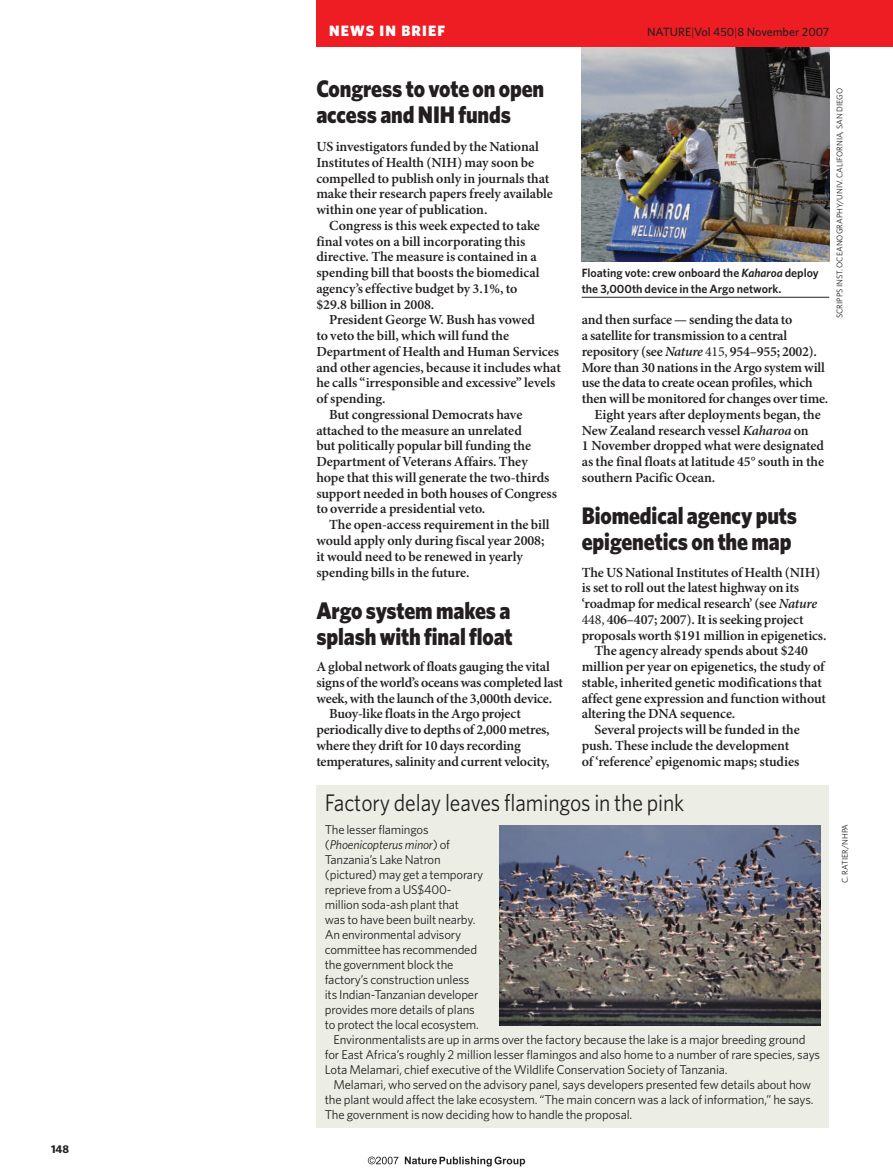
<style>
.page{position:relative;width:893px;height:1174px;background:#fff}
.page>*{position:absolute;margin:0;border:0;box-sizing:border-box;transform-origin:0 0}
.t1{font:900 24px/26.2px "Whitney";letter-spacing:-.005em;color:#231f20;scale:.9 1}
.t2{font:24px "Whitney";letter-spacing:-.005em;color:#231f20;scale:.9 1}
.t3{font:900 15px "Whitney";letter-spacing:.075em;color:#fff}
.t4{font:600 13.95px/15.8px "Minion Pro";letter-spacing:-.01em;color:#231f20}
.t5{font:600 13.8px/15.8px "Minion Pro";letter-spacing:-.005em;color:#231f20}
.t6{font:12.75px "Whitney";letter-spacing:-.015em;color:#231f20}
.t7{font:italic 12.75px "Whitney";letter-spacing:-.015em;color:#231f20}
.t8{font:600 12px/15.8px "Whitney";color:#231f20}
.t9{font:500 12px "Whitney";color:#231f20}
.t10{font:700 11.25px "Whitney";color:#231f20}
.t11{font:8.25px "Whitney";color:#231f20}
.s1{font-weight:300}
.s2{font-size:13.8px}
.s3{font-style:italic}
.s4{font-weight:400}
.s5{font-style:normal}
</style>
<div class="page">
<div style="left:316px;top:785px;width:513px;height:343px;background:#eceee6"></div>
<img style="left:499px;top:825px;width:322px;height:201px">
<img style="left:582px;top:47px;width:247px;height:214px">
<hr style="left:582px;top:297px;width:247px;height:1px;background:#231f20">
<div style="left:316px;top:0;width:577px;height:47px;background:#ee1d23"></div>
<svg style="left:405px;top:1156px;width:120px;height:10px"></svg>
<svg style="left:368px;top:1156px;width:30px;height:8px"></svg>
<p class="t10" style="left:51px;top:1144px;width:20px">148</p>
<p class="t3" style="left:329px;top:25px;width:118px">NEWS IN BRIEF</p>
<p class="t9" style="left:647px;top:27px;width:184px">NATURE<span class="s1">|</span>Vol 450<span class="s1">|</span>8 November 2007</p>
<h1 class="t1" style="left:316px;top:77px;width:255px">Congress to vote on open access and NIH funds</h1>
<p class="t4" style="left:316px;top:140px;width:238px">US investigators funded by the National Institutes of Health (NIH) may soon be compelled to publish only in journals that make their research papers freely available within one year of publication.</p>
<p class="t4" style="left:316px;top:219px;width:225px;text-indent:13px">Congress is this week expected to take final votes on a bill incorporating this directive. The measure <span class="s2">is contained in a</span></p>
<p class="t5" style="left:316px;top:266px;width:225px">spending bill that boosts the biomedical agency’s effective budget by 3.1%, to $29.8 billion in 2008.</p>
<p class="t5" style="left:316px;top:313px;width:246px;text-indent:13px">President George W. Bush has vowed<br>to veto the bill, which will fund the Department of Health and Human Services and other agencies, because it includes what he calls “irresponsible and excessive” levels of spending.</p>
<p class="t4" style="left:316px;top:408px;width:242px;text-indent:13px">But congressional Democrats have attached to the measure an unrelated<br>but politically popular bill funding the Department of Veterans Affairs. They hope that this will generate the two-thirds support needed in both houses of Congress to override a presidential veto.</p>
<p class="t4" style="left:316px;top:518px;width:235px;text-indent:13px">The open-access requirement in the bill would apply only during fiscal year 2008; it would need to be renewed in yearly spending bills in the future.</p>
<h1 class="t1" style="left:316px;top:599px;width:220px">Argo system makes a splash with final float</h1>
<p class="t4" style="left:316px;top:660px;width:235px">A global network of floats gauging the vital</p>
<p class="t4" style="left:316px;top:675px;width:248px">signs of the world’s oceans was completed last</p>
<p class="t4" style="left:316px;top:691px;width:237px">week, with the launch of the 3,000th device.</p>
<p class="t4" style="left:329px;top:707px;width:193px">Buoy-like floats in the Argo project</p>
<p class="t4" style="left:316px;top:723px;width:235px">periodically dive to depths of 2,000 metres,</p>
<p class="t4" style="left:316px;top:738px;width:206px">where they drift for 10 days recording</p>
<p class="t4" style="left:316px;top:754px;width:235px">temperatures, salinity and current velocity,</p>
<p class="t8" style="left:582px;top:266px;width:239px">Floating vote: crew onboard the <span class="s3">Kaharoa</span> deploy the 3,000th device in the Argo network.</p>
<p class="t4" style="left:582px;top:313px;width:212px">and then surface — sending the data to</p>
<p class="t4" style="left:582px;top:329px;width:207px">a satellite for transmission to a central</p>
<p class="t4" style="left:582px;top:345px;width:237px">repository (see <span class="s3">Nature</span> <span class="s4">415,</span> 954–955; 2002).</p>
<p class="t4" style="left:582px;top:360px;width:245px">More than 30 nations in the Argo system will</p>
<p class="t4" style="left:582px;top:376px;width:232px">use the data to create ocean profiles, which</p>
<p class="t4" style="left:582px;top:392px;width:248px">then will be monitored for changes over time.</p>
<p class="t4" style="left:594px;top:408px;width:228px">Eight years after deployments began, the</p>
<p class="t4" style="left:582px;top:423px;width:228px">New Zealand research vessel <span class="s3">Kaharoa</span> on</p>
<p class="t4" style="left:582px;top:439px;width:244px">1 November dropped what were designated</p>
<p class="t4" style="left:582px;top:455px;width:244px">as the final floats at latitude 45<span class="s4">°</span> south in the</p>
<p class="t4" style="left:582px;top:471px;width:135px">southern Pacific Ocean.</p>
<h1 class="t1" style="left:582px;top:504px;width:241px">Biomedical agency puts epigenetics on the map</h1>
<p class="t4" style="left:582px;top:565px;width:240px">The US National Institutes of Health (NIH)</p>
<p class="t4" style="left:582px;top:581px;width:219px">is set to roll out the latest highway on its</p>
<p class="t4" style="left:582px;top:597px;width:237px">‘roadmap for medical research’ (see <span class="s3">Nature</span></p>
<p class="t4" style="left:582px;top:612px;width:223px"><span class="s4">448,</span> 406–407; 2007). It is seeking project</p>
<p class="t4" style="left:582px;top:628px;width:246px">proposals worth $191 million in epigenetics.</p>
<p class="t4" style="left:594px;top:644px;width:215px">The agency already spends about $240</p>
<p class="t4" style="left:582px;top:660px;width:244px">million per year on epigenetics, the study of</p>
<p class="t4" style="left:582px;top:675px;width:242px">stable, inherited genetic modifications that</p>
<p class="t4" style="left:582px;top:691px;width:246px">affect gene expression and function without</p>
<p class="t4" style="left:582px;top:707px;width:155px">altering the DNA sequence.</p>
<p class="t4" style="left:594px;top:723px;width:207px">Several projects will be funded in the</p>
<p class="t4" style="left:582px;top:738px;width:209px">push. These include the development</p>
<p class="t4" style="left:582px;top:754px;width:219px">of ‘reference’ epigenomic maps; studies</p>
<h1 class="t2" style="left:325px;top:793px;width:401px">Factory delay leaves flamingos in the pink</h1>
<p class="t6" style="left:325px;top:825px;width:105px">The lesser flamingos</p>
<p class="t7" style="left:325px;top:840px;width:127px"><span class="s5">(</span>Phoenicopterus minor<span class="s5">) of</span></p>
<p class="t6" style="left:325px;top:855px;width:117px">Tanzania’s Lake Natron</p>
<p class="t6" style="left:325px;top:870px;width:160px">(pictured) may get a temporary</p>
<p class="t6" style="left:325px;top:885px;width:128px">reprieve from a US$400-</p>
<p class="t6" style="left:325px;top:900px;width:136px">million soda-ash plant that</p>
<p class="t6" style="left:325px;top:915px;width:152px">was to have been built nearby.</p>
<p class="t6" style="left:325px;top:930px;width:138px">An environmental advisory</p>
<p class="t6" style="left:325px;top:945px;width:154px">committee has recommended</p>
<p class="t6" style="left:325px;top:960px;width:130px">the government block the</p>
<p class="t6" style="left:325px;top:975px;width:146px">factory’s construction unless</p>
<p class="t6" style="left:325px;top:990px;width:155px">its Indian-Tanzanian developer</p>
<p class="t6" style="left:325px;top:1005px;width:151px">provides more details of plans</p>
<p class="t6" style="left:325px;top:1020px;width:155px">to protect the local ecosystem.</p>
<p class="t6" style="left:333px;top:1035px;width:474px">Environmentalists are up in arms over the factory because the lake is a major breeding ground</p>
<p class="t6" style="left:325px;top:1050px;width:497px">for East Africa’s roughly 2 million lesser flamingos and also home to a number of rare species, says</p>
<p class="t6" style="left:325px;top:1065px;width:404px">Lota Melamari, chief executive of the Wildlife Conservation Society of Tanzania.</p>
<p class="t6" style="left:333px;top:1080px;width:479px">Melamari, who served on the advisory panel, says developers presented few details about how</p>
<p class="t6" style="left:325px;top:1095px;width:490px">the plant would affect the lake ecosystem. “The main concern was a lack of information,” he says.</p>
<p class="t6" style="left:325px;top:1110px;width:309px">The government is now deciding how to handle the proposal.</p>
<p class="t11" style="left:837px;top:318px;width:232px;rotate:-90deg">SCRIPPS INST. OCEANOGRAPHY/UNIV. CALIFORNIA, SAN DIEGO</p>
<p class="t11" style="left:842px;top:883px;width:61px;rotate:-90deg">C. RATIER/NHPA</p>
</div>
